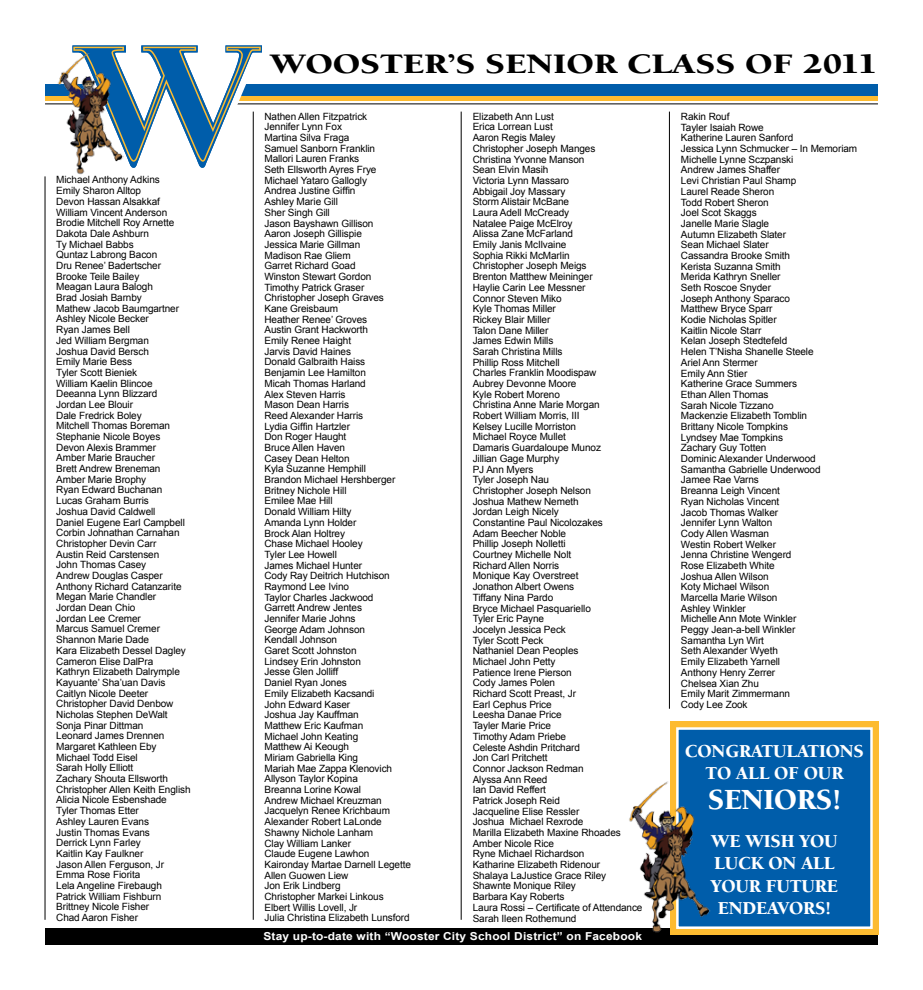
<style>
.page{position:relative;width:923px;height:990px;background:#fff}
.page>*{position:absolute;margin:0;border:0;box-sizing:border-box;transform-origin:0 0}
.t1{font:900 30px "Berkeley";letter-spacing:-.01em;color:#fff}
.t2{font:900 29px "Berkeley";letter-spacing:-.005em;color:#000;scale:1.25 1}
.t3{font:900 18.75px/22.5px "Berkeley";letter-spacing:-.01em;color:#fff;text-align:center}
.t4{font:700 11px "Arial";letter-spacing:.015em;color:#fff;scale:1.09 1}
.t5{font:10px/10.8px "Arial";letter-spacing:-.01em;color:#000}
</style>
<div class="page">
<div style="left:45px;top:929px;width:833px;height:16px;background:#000"></div>
<hr style="left:45px;top:176px;width:1px;height:744px;background:#000">
<hr style="left:253px;top:112px;width:1px;height:808px;background:#000">
<hr style="left:461px;top:112px;width:1px;height:808px;background:#000">
<hr style="left:669px;top:112px;width:1px;height:597px;background:#000">
<div style="left:670px;top:721px;width:208px;height:214px;background:#fdbb30"></div>
<div style="left:45px;top:84px;width:833px;height:12px;background:#005daa"></div>
<div style="left:45px;top:96px;width:833px;height:5px;background:#fdbb30"></div>
<hr style="left:45px;top:104px;width:833px;height:1px;background:#000">
<svg style="left:72px;top:45px;width:192px;height:127px"></svg>
<img style="left:54px;top:49px;width:70px;height:126px">
<div style="left:676px;top:727px;width:197px;height:202px;background:#005daa"></div>
<img style="left:624px;top:778px;width:86px;height:155px">
<p class="t5" style="left:56px;top:175px;width:136px">Michael Anthony Adkins<br>Emily Sharon Alltop<br>Devon Hassan Alsakkaf<br>William Vincent Anderson<br>Brodie Mitchell Roy Arnette<br>Dakota Dale Ashburn<br>Ty Michael Babbs<br>Quntaz Labrong Bacon<br>Dru Renee’ Badertscher<br>Brooke Teile Bailey<br>Meagan Laura Balogh<br>Brad Josiah Barnby<br>Mathew Jacob Baumgartner<br>Ashley Nicole Becker<br>Ryan James Bell<br>Jed William Bergman<br>Joshua David Bersch<br>Emily Marie Bess<br>Tyler Scott Bieniek<br>William Kaelin Blincoe<br>Deeanna Lynn Blizzard<br>Jordan Lee Blouir<br>Dale Fredrick Boley<br>Mitchell Thomas Boreman<br>Stephanie Nicole Boyes<br>Devon Alexis Brammer<br>Amber Marie Braucher<br>Brett Andrew Breneman<br>Amber Marie Brophy<br>Ryan Edward Buchanan<br>Lucas Graham Burris<br>Joshua David Caldwell<br>Daniel Eugene Earl Campbell<br>Corbin Johnathan Carnahan<br>Christopher Devin Carr<br>Austin Reid Carstensen<br>John Thomas Casey<br>Andrew Douglas Casper<br>Anthony Richard Catanzarite<br>Megan Marie Chandler<br>Jordan Dean Chio<br>Jordan Lee Cremer<br>Marcus Samuel Cremer<br>Shannon Marie Dade<br>Kara Elizabeth Dessel Dagley<br>Cameron Elise DalPra<br>Kathryn Elizabeth Dalrymple<br>Kayuante’ Sha’uan Davis<br>Caitlyn Nicole Deeter<br>Christopher David Denbow<br>Nicholas Stephen DeWalt<br>Sonja Pinar Dittman<br>Leonard James Drennen<br>Margaret Kathleen Eby<br>Michael Todd Eisel<br>Sarah Holly Elliott<br>Zachary Shouta Ellsworth<br>Christopher Allen Keith English<br>Alicia Nicole Esbenshade<br>Tyler Thomas Etter<br>Ashley Lauren Evans<br>Justin Thomas Evans<br>Derrick Lynn Farley<br>Kaitlin Kay Faulkner<br>Jason Allen Ferguson, Jr<br>Emma Rose Fiorita<br>Lela Angeline Firebaugh<br>Patrick William Fishburn<br>Brittney Nicole Fisher<br>Chad Aaron Fisher</p>
<h2 class="t2" style="left:270px;top:49px;width:487px">WOOSTER’S SENIOR CLASS OF 2011</h2>
<p class="t5" style="left:264px;top:111px;width:148px">Nathen Allen Fitzpatrick<br>Jennifer Lynn Fox<br>Martina Silva Fraga<br>Samuel Sanborn Franklin<br>Mallori Lauren Franks<br>Seth Ellsworth Ayres Frye<br>Michael Yataro Gallogly<br>Andrea Justine Giffin<br>Ashley Marie Gill<br>Sher Singh Gill<br>Jason Bayshawn Gillison<br>Aaron Joseph Gillispie<br>Jessica Marie Gillman<br>Madison Rae Gliem<br>Garret Richard Goad<br>Winston Stewart Gordon<br>Timothy Patrick Graser<br>Christopher Joseph Graves<br>Kane Greisbaum<br>Heather Renee’ Groves<br>Austin Grant Hackworth<br>Emily Renee Haight<br>Jarvis David Haines<br>Donald Galbraith Haiss<br>Benjamin Lee Hamilton<br>Micah Thomas Harland<br>Alex Steven Harris<br>Mason Dean Harris<br>Reed Alexander Harris<br>Lydia Giffin Hartzler<br>Don Roger Haught<br>Bruce Allen Haven<br>Casey Dean Helton<br>Kyla Suzanne Hemphill<br>Brandon Michael Hershberger<br>Britney Nichole Hill<br>Emilee Mae Hill<br>Donald William Hilty<br>Amanda Lynn Holder<br>Brock Alan Holtrey<br>Chase Michael Hooley<br>Tyler Lee Howell<br>James Michael Hunter<br>Cody Ray Deitrich Hutchison<br>Raymond Lee Ivino<br>Taylor Charles Jackwood<br>Garrett Andrew Jentes<br>Jennifer Marie Johns<br>George Adam Johnson<br>Kendall Johnson<br>Garet Scott Johnston<br>Lindsey Erin Johnston<br>Jesse Glen Jolliff<br>Daniel Ryan Jones<br>Emily Elizabeth Kacsandi<br>John Edward Kaser<br>Joshua Jay Kauffman<br>Matthew Eric Kaufman<br>Michael John Keating<br>Matthew Ai Keough<br>Miriam Gabriella King<br>Mariah Mae Zappa Klenovich<br>Allyson Taylor Kopina<br>Breanna Lorine Kowal<br>Andrew Michael Kreuzman<br>Jacquelyn Renee Krichbaum<br>Alexander Robert LaLonde<br>Shawny Nichole Lanham<br>Clay William Lanker<br>Claude Eugene Lawhon<br>Kaironday Martae Darnell Legette<br>Allen Guowen Liew<br>Jon Erik Lindberg<br>Christopher Markei Linkous<br>Elbert Willis Lovell, Jr<br>Julia Christina Elizabeth Lunsford</p>
<p class="t5" style="left:472px;top:111px;width:171px">Elizabeth Ann Lust<br>Erica Lorrean Lust<br>Aaron Regis Maley<br>Christopher Joseph Manges<br>Christina Yvonne Manson<br>Sean Elvin Masih<br>Victoria Lynn Massaro<br>Abbigail Joy Massary<br>Storm Alistair McBane<br>Laura Adell McCready<br>Natalee Paige McElroy<br>Alissa Zane McFarland<br>Emily Janis McIlvaine<br>Sophia Rikki McMarlin<br>Christopher Joseph Meigs<br>Brenton Matthew Meininger<br>Haylie Carin Lee Messner<br>Connor Steven Miko<br>Kyle Thomas Miller<br>Rickey Blair Miller<br>Talon Dane Miller<br>James Edwin Mills<br>Sarah Christina Mills<br>Phillip Ross Mitchell<br>Charles Franklin Moodispaw<br>Aubrey Devonne Moore<br>Kyle Robert Moreno<br>Christina Anne Marie Morgan<br>Robert William Morris, III<br>Kelsey Lucille Morriston<br>Michael Royce Mullet<br>Damaris Guardaloupe Munoz<br>Jillian Gage Murphy<br>PJ Ann Myers<br>Tyler Joseph Nau<br>Christopher Joseph Nelson<br>Joshua Mathew Nemeth<br>Jordan Leigh Nicely<br>Constantine Paul Nicolozakes<br>Adam Beecher Noble<br>Phillip Joseph Nolletti<br>Courtney Michelle Nolt<br>Richard Allen Norris<br>Monique Kay Overstreet<br>Jonathon Albert Owens<br>Tiffany Nina Pardo<br>Bryce Michael Pasquariello<br>Tyler Eric Payne<br>Jocelyn Jessica Peck<br>Tyler Scott Peck<br>Nathaniel Dean Peoples<br>Michael John Petty<br>Patience Irene Pierson<br>Cody James Polen<br>Richard Scott Preast, Jr<br>Earl Cephus Price<br>Leesha Danae Price<br>Tayler Marie Price<br>Timothy Adam Priebe<br>Celeste Ashdin Pritchard<br>Jon Carl Pritchett<br>Connor Jackson Redman<br>Alyssa Ann Reed<br>Ian David Reffert<br>Patrick Joseph Reid<br>Jacqueline Elise Ressler<br>Joshua Michael Rexrode<br>Marilla Elizabeth Maxine Rhoades<br>Amber Nicole Rice<br>Ryne Michael Richardson<br>Katharine Elizabeth Ridenour<br>Shalaya LaJustice Grace Riley<br>Shawnte Monique Riley<br>Barbara Kay Roberts<br>Laura Rossi – Certificate of Attendance<br>Sarah Ileen Rothemund</p>
<p class="t5" style="left:681px;top:111px;width:178px">Rakin Rouf<br>Tayler Isaiah Rowe<br>Katherine Lauren Sanford<br>Jessica Lynn Schmucker – In Memoriam<br>Michelle Lynne Sczpanski<br>Andrew James Shaffer<br>Levi Christian Paul Shamp<br>Laurel Reade Sheron<br>Todd Robert Sheron<br>Joel Scot Skaggs<br>Janelle Marie Slagle<br>Autumn Elizabeth Slater<br>Sean Michael Slater<br>Cassandra Brooke Smith<br>Kerista Suzanna Smith<br>Merida Kathryn Sneller<br>Seth Roscoe Snyder<br>Joseph Anthony Sparaco<br>Matthew Bryce Sparr<br>Kodie Nicholas Spitler<br>Kaitlin Nicole Starr<br>Kelan Joseph Stedtefeld<br>Helen T’Nisha Shanelle Steele<br>Ariel Ann Stermer<br>Emily Ann Stier<br>Katherine Grace Summers<br>Ethan Allen Thomas<br>Sarah Nicole Tizzano<br>Mackenzie Elizabeth Tomblin<br>Brittany Nicole Tompkins<br>Lyndsey Mae Tompkins<br>Zachary Guy Totten<br>Dominic Alexander Underwood<br>Samantha Gabrielle Underwood<br>Jamee Rae Varns<br>Breanna Leigh Vincent<br>Ryan Nicholas Vincent<br>Jacob Thomas Walker<br>Jennifer Lynn Walton<br>Cody Allen Wasman<br>Westin Robert Welker<br>Jenna Christine Wengerd<br>Rose Elizabeth White<br>Joshua Allen Wilson<br>Koty Michael Wilson<br>Marcella Marie Wilson<br>Ashley Winkler<br>Michelle Ann Mote Winkler<br>Peggy Jean-a-bell Winkler<br>Samantha Lyn Wirt<br>Seth Alexander Wyeth<br>Emily Elizabeth Yarnell<br>Anthony Henry Zerrer<br>Chelsea Xian Zhu<br>Emily Marit Zimmermann<br>Cody Lee Zook</p>
<h3 class="t3" style="left:685px;top:740px;width:180px">CONGRATULATIONS<br>TO ALL OF OUR</h3>
<h1 class="t1" style="left:707px;top:784px;width:135px">SENIORS!</h1>
<h3 class="t3" style="left:711px;top:830px;width:128px">WE WISH YOU<br>LUCK ON ALL<br>YOUR FUTURE<br>END EAVORS!</h3>
<p class="t4" style="left:263px;top:929px;width:349px">Stay up-to-date with “Wooster City School District” on Facebook</p>
</div>
